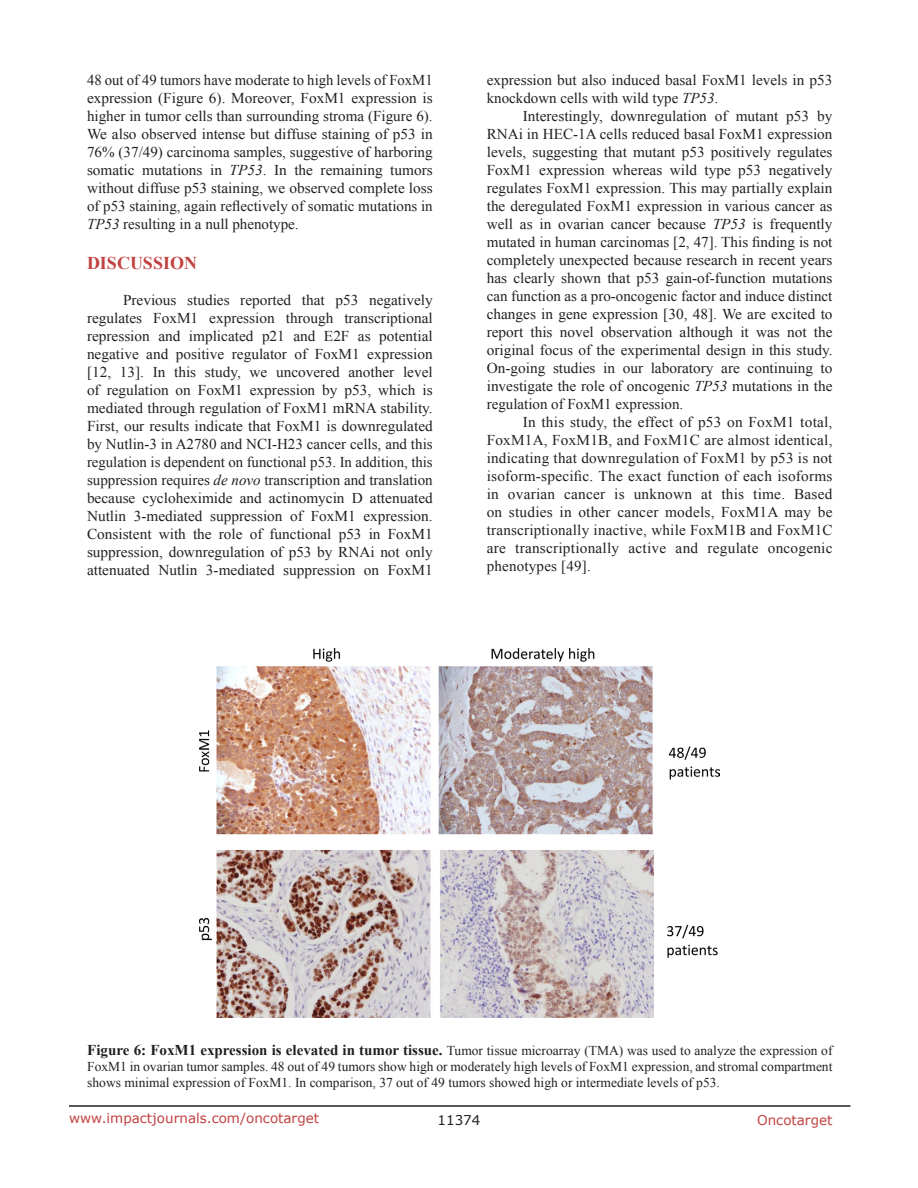
<style>
.page{position:relative;width:918px;height:1188px;background:#fff}
.page>*{position:absolute;margin:0;border:0;box-sizing:border-box;transform-origin:0 0}
.Heading{font:700 18px "Times New Roman";color:#c24141}
.BodyText{font:15px/18px "Times New Roman";color:#231f20;text-align:justify}
.FigureText{font:13.5px/16.2px "Times New Roman";color:#231f20;text-align:justify}
.t1{font:13.5px "Verdana";color:#c24141}
.t2{font:13.5px "Verdana";color:#231f20}
.s1{font-style:italic}
.s2{font-weight:700;font-size:15px}
</style>
<div class="page">
<hr style="left:69px;top:1105px;width:781px;height:2px;background:#231f20">
<img style="left:200px;top:648px;width:520px;height:369px">
<p class="BodyText" style="left:87px;top:71px;width:347px">48 out of 49 tumors have moderate to high levels of FoxM1 expression (Figure 6). Moreover, FoxM1 expression is higher in tumor cells than surrounding stroma (Figure 6).<br>We also observed intense but diffuse staining of p53 in 76% (37/49) carcinoma samples, suggestive of harboring somatic mutations in <span class="s1">TP53</span>. In the remaining tumors without diffuse p53 staining, we observed complete loss of p53 staining, again reflectively of somatic mutations in <span class="s1">TP53</span> resulting in a null phenotype.</p>
<p class="Heading" style="left:87px;top:251px;width:112px">DISCUSSION</p>
<p class="BodyText" style="left:87px;top:291px;width:347px;text-indent:36px">Previous studies reported that p53 negatively regulates FoxM1 expression through transcriptional repression and implicated p21 and E2F as potential negative and positive regulator of FoxM1 expression [12, 13]. In this study, we uncovered another level of regulation on FoxM1 expression by p53, which is mediated through regulation of FoxM1 mRNA stability.<br>First, our results indicate that FoxM1 is downregulated by Nutlin-3 in A2780 and NCI-H23 cancer cells, and this regulation is dependent on functional p53. In addition, this suppression requires <span class="s1">de novo</span> transcription and translation because cycloheximide and actinomycin D attenuated Nutlin 3-mediated suppression of FoxM1 expression.<br>Consistent with the role of functional p53 in FoxM1 suppression, downregulation of p53 by RNAi not only attenuated Nutlin 3-mediated suppression on FoxM1</p>
<p class="BodyText" style="left:487px;top:71px;width:347px">expression but also induced basal FoxM1 levels in p53 knockdown cells with wild type <span class="s1">TP53</span>.</p>
<p class="BodyText" style="left:487px;top:107px;width:347px;text-indent:36px">Interestingly, downregulation of mutant p53 by RNAi in HEC-1A cells reduced basal FoxM1 expression levels, suggesting that mutant p53 positively regulates FoxM1 expression whereas wild type p53 negatively regulates FoxM1 expression. This may partially explain the deregulated FoxM1 expression in various cancer as well as in ovarian cancer because <span class="s1">TP53</span> is frequently mutated in human carcinomas [2, 47]. This finding is not completely unexpected because research in recent years has clearly shown that p53 gain-of-function mutations can function as a pro-oncogenic factor and induce distinct changes in gene expression [30, 48]. We are excited to report this novel observation although it was not the original focus of the experimental design in this study.<br>On-going studies in our laboratory are continuing to investigate the role of oncogenic <span class="s1">TP53</span> mutations in the regulation of FoxM1 expression.</p>
<p class="BodyText" style="left:487px;top:413px;width:347px;text-indent:36px">In this study, the effect of p53 on FoxM1 total, FoxM1A, FoxM1B, and FoxM1C are almost identical, indicating that downregulation of FoxM1 by p53 is not isoform-specific. The exact function of each isoforms in ovarian cancer is unknown at this time. Based on studies in other cancer models, FoxM1A may be transcriptionally inactive, while FoxM1B and FoxM1C are transcriptionally active and regulate oncogenic phenotypes [49].</p>
<p class="FigureText" style="left:87px;top:1042px;width:747px"><span class="s2">Figure 6: FoxM1 expression is elevated in tumor tissue.</span> Tumor tissue microarray (TMA) was used to analyze the expression of FoxM1 in ovarian tumor samples. 48 out of 49 tumors show high or moderately high levels of FoxM1 expression, and stromal compartment shows minimal expression of FoxM1. In comparison, 37 out of 49 tumors showed high or intermediate levels of p53.</p>
<p class="t1" style="left:69px;top:1109px;width:252px">www.impactjournals.com/oncotarget</p>
<p class="t2" style="left:438px;top:1111px;width:44px">11374</p>
<p class="t1" style="left:757px;top:1111px;width:77px">Oncotarget</p>
</div>
